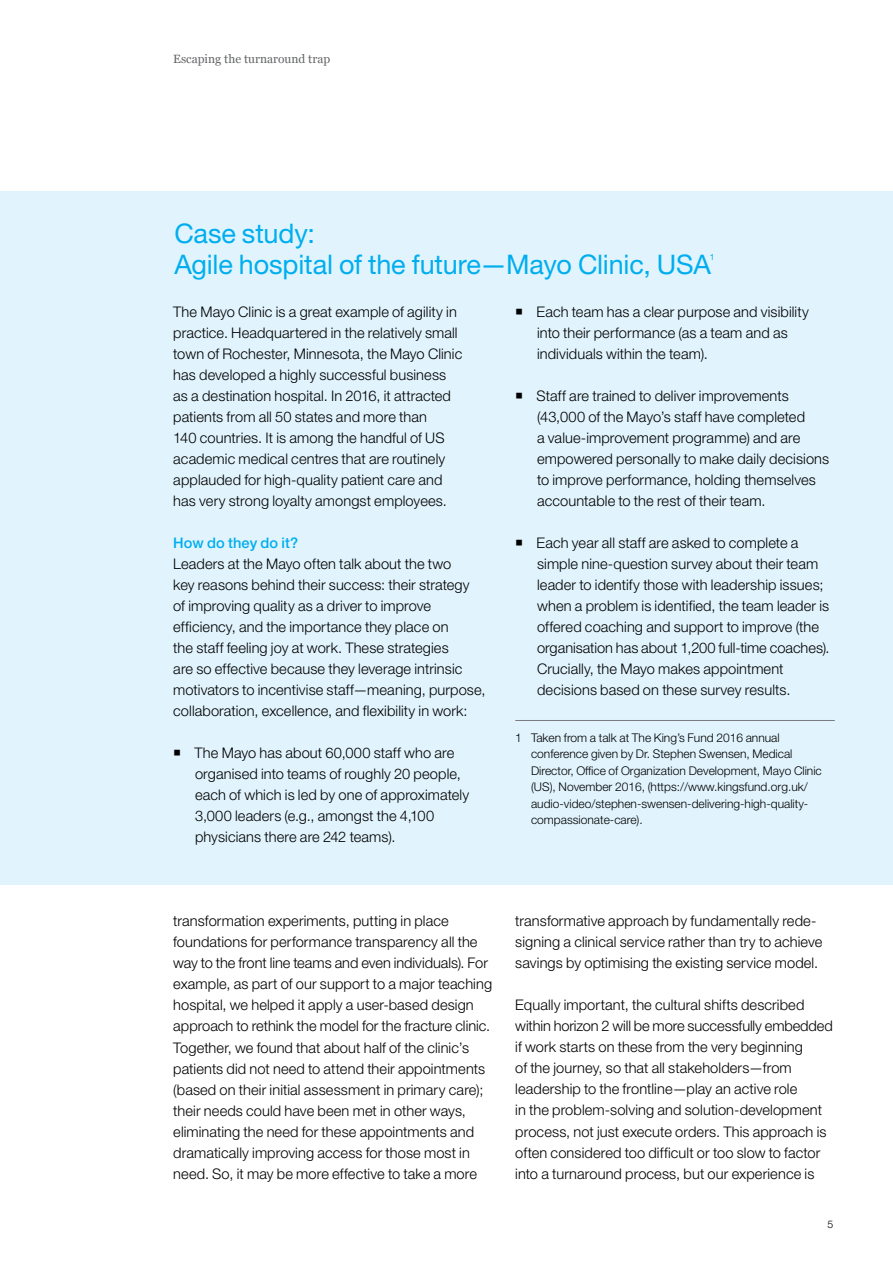
<style>
.page{position:relative;width:893px;height:1263px;background:#fff}
.page>*{position:absolute;margin:0;border:0;box-sizing:border-box;transform-origin:0 0}
.t1{font:27px/31.5px "Helvetica Neue LT Std";letter-spacing:-.005em;color:#00aeef}
.t2{font:300 14.7px/21px "Helvetica Neue LT Std";letter-spacing:.005em;color:#000}
.t3{font:500 14.7px "Helvetica Neue LT Std";letter-spacing:.005em;color:#00aeef}
.t4{font:300 12px/16.5px "Helvetica Neue LT Std";color:#000}
.t5{font:12px "Georgia";color:#636466}
.t6{font:300 10.5px "Helvetica Neue LT Std";color:#000}
.t7{font:8.55px "Helvetica Neue LT Std";color:#00aeef}
</style>
<div class="page">
<div style="left:0;top:191px;width:893px;height:693px;background:#e1f4fd"></div>
<hr style="left:515px;top:720px;width:320px;height:1px;background:#7b7c7f">
<p class="t5" style="left:173px;top:50px;width:159px">Escaping the turnaround trap</p>
<h1 class="t1" style="left:174px;top:217px;width:538px">Case study:<br>Agile hospital of the future—Mayo Clinic, USA</h1>
<p class="t7" style="left:710px;top:252px;width:6px">1</p>
<p class="t2" style="left:173px;top:301px;width:291px">The Mayo Clinic is a great example of agility in practice. Headquartered in the relatively small town of Rochester, Minnesota, the Mayo Clinic has developed a highly successful business as a destination hospital. In 2016, it attracted patients from all 50 states and more than<br>140 countries. It is among the handful of US academic medical centres that are routinely applauded for high-quality patient care and has very strong loyalty amongst employees.</p>
<p class="t3" style="left:173px;top:534px;width:126px">How do they do it?</p>
<p class="t2" style="left:173px;top:553px;width:314px">Leaders at the Mayo often talk about the two<br>key reasons behind their success: their strategy<br>of improving quality as a driver to improve efficiency, and the importance they place on<br>the staff feeling joy at work. These strategies<br>are so effective because they leverage intrinsic motivators to incentivise staff—meaning, purpose, collaboration, excellence, and flexibility in work:</p>
<p class="t2" style="left:195px;top:742px;width:276px">The Mayo has about 60,000 staff who are organised into teams of roughly 20 people, each of which is led by one of approximately 3,000 leaders (e.g., amongst the 4,100 physicians there are 242 teams).</p>
<p class="t2" style="left:537px;top:301px;width:274px">Each team has a clear purpose and visibility into their performance (as a team and as individuals within the team).</p>
<p class="t2" style="left:537px;top:385px;width:294px">Staff are trained to deliver improvements (43,000 of the Mayo’s staff have completed<br>a value-improvement programme) and are empowered personally to make daily decisions to improve performance, holding themselves accountable to the rest of their team.</p>
<p class="t2" style="left:537px;top:532px;width:294px">Each year all staff are asked to complete a simple nine-question survey about their team leader to identify those with leadership issues; when a problem is identified, the team leader is offered coaching and support to improve (the organisation has about 1,200 full-time coaches).<br>Crucially, the Mayo makes appointment decisions based on these survey results.</p>
<p class="t4" style="left:531px;top:729px;width:292px;text-indent:-16px">1 Taken from a talk at The King’s Fund 2016 annual conference given by Dr. Stephen Swensen, Medical Director, Office of Organization Development, Mayo Clinic (US), November 2016, (https://www.kingsfund.org.uk/ audio-video/stephen-swensen-delivering-high-quality&shy;compassionate-care).</p>
<p class="t2" style="left:173px;top:910px;width:320px">transformation experiments, putting in place foundations for performance transparency all the way to the front line teams and even individuals). For example, as part of our support to a major teaching hospital, we helped it apply a user-based design approach to rethink the model for the fracture clinic.<br>Together, we found that about half of the clinic’s patients did not need to attend their appointments (based on their initial assessment in primary care); their needs could have been met in other ways, eliminating the need for these appointments and dramatically improving access for those most in need. So, it may be more effective to take a more</p>
<p class="t2" style="left:515px;top:910px;width:309px">transformative approach by fundamentally rede&shy;signing a clinical service rather than try to achieve savings by optimising the existing service model.</p>
<p class="t2" style="left:515px;top:994px;width:319px">Equally important, the cultural shifts described within horizon 2 will be more successfully embedded if work starts on these from the very beginning<br>of the journey, so that all stakeholders—from leadership to the frontline—play an active role<br>in the problem-solving and solution-development process, not just execute orders. This approach is often considered too difficult or too slow to factor into a turnaround process, but our experience is</p>
<p class="t6" style="left:828px;top:1218px;width:7px">5</p>
</div>
